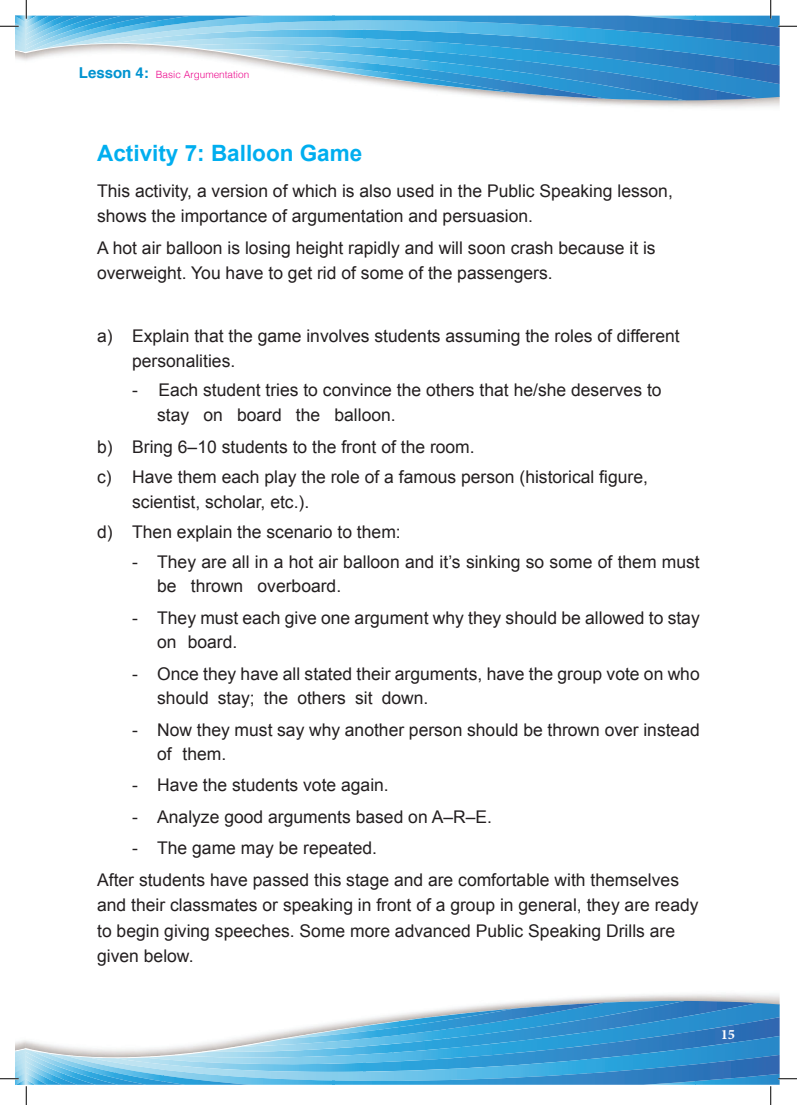
<style>
.page{position:relative;width:797px;height:1105px;background:#fff}
.page>*{position:absolute;margin:0;border:0;box-sizing:border-box;transform-origin:0 0}
.t1{font:700 22.5px "Arial";color:#00aeef}
.t2{font:700 20px "Adobe Arabic";color:#fff}
.t3{font:17.5px/25px "Arial";color:#231f20}
.t4{font:300 10px "Helvetica";color:#ed088d}
.s1{font-weight:700;font-size:15px;color:#0093d0}
</style>
<div class="page">
<svg style="left:0;top:0;width:797px;height:100px"></svg>
<svg style="left:0;top:1001px;width:797px;height:104px"></svg>
<p class="t4" style="left:79px;top:66px;width:172px"><span class="s1">Lesson 4:</span> Basic Argumentation</p>
<p class="t1" style="left:97px;top:139px;width:267px">Activity 7: Balloon Game</p>
<p class="t3" style="left:97px;top:179px;width:577px">This activity, a version of which is also used in the Public Speaking lesson, shows the importance of argumentation and persuasion.</p>
<p class="t3" style="left:97px;top:236px;width:560px">A hot air balloon is losing height rapidly and will soon crash because it is overweight. You have to get rid of some of the passengers.</p>
<p class="t3" style="left:132px;top:323px;width:549px;text-indent:-35px">a) Explain that the game involves students assuming the roles of different personalities.</p>
<p class="t3" style="left:157px;top:378px;width:506px;line-height:24.4px;text-indent:-25px">- Each student tries to convince the others that he/she deserves to stay on board the balloon.</p>
<p class="t3" style="left:97px;top:432px;width:552px;line-height:30.2px">b) Bring 6–10 students to the front of the room.<br>c) Have them each play the role of a famous person (historical figure,</p>
<p class="t3" style="left:97px;top:487px;width:305px;line-height:30.2px;text-indent:35px">scientist, scholar, etc.).<br>d) Then explain the scenario to them:</p>
<p class="t3" style="left:157px;top:550px;width:544px;line-height:24.4px;text-indent:-25px">- They are all in a hot air balloon and it’s sinking so some of them must be thrown overboard.</p>
<p class="t3" style="left:157px;top:606px;width:544px;line-height:24.4px;text-indent:-25px">- They must each give one argument why they should be allowed to stay on board.</p>
<p class="t3" style="left:157px;top:662px;width:544px;line-height:24.4px;text-indent:-25px">- Once they have all stated their arguments, have the group vote on who should stay; the others sit down.</p>
<p class="t3" style="left:157px;top:717px;width:544px;line-height:24.4px;text-indent:-25px">- Now they must say why another person should be thrown over instead of them.</p>
<p class="t3" style="left:132px;top:773px;width:258px">- Have the students vote again.</p>
<p class="t3" style="left:132px;top:804px;width:361px">- Analyze good arguments based on A–R–E.</p>
<p class="t3" style="left:97px;top:832px;width:583px;line-height:32.1px;text-indent:35px">- The game may be repeated.<br>After students have passed this stage and are comfortable with themselves</p>
<p class="t3" style="left:97px;top:893px;width:603px">and their classmates or speaking in front of a group in general, they are ready to begin giving speeches. Some more advanced Public Speaking Drills are given below.</p>
<p class="t2" style="left:720px;top:1021px;width:16px">15</p>
</div>
